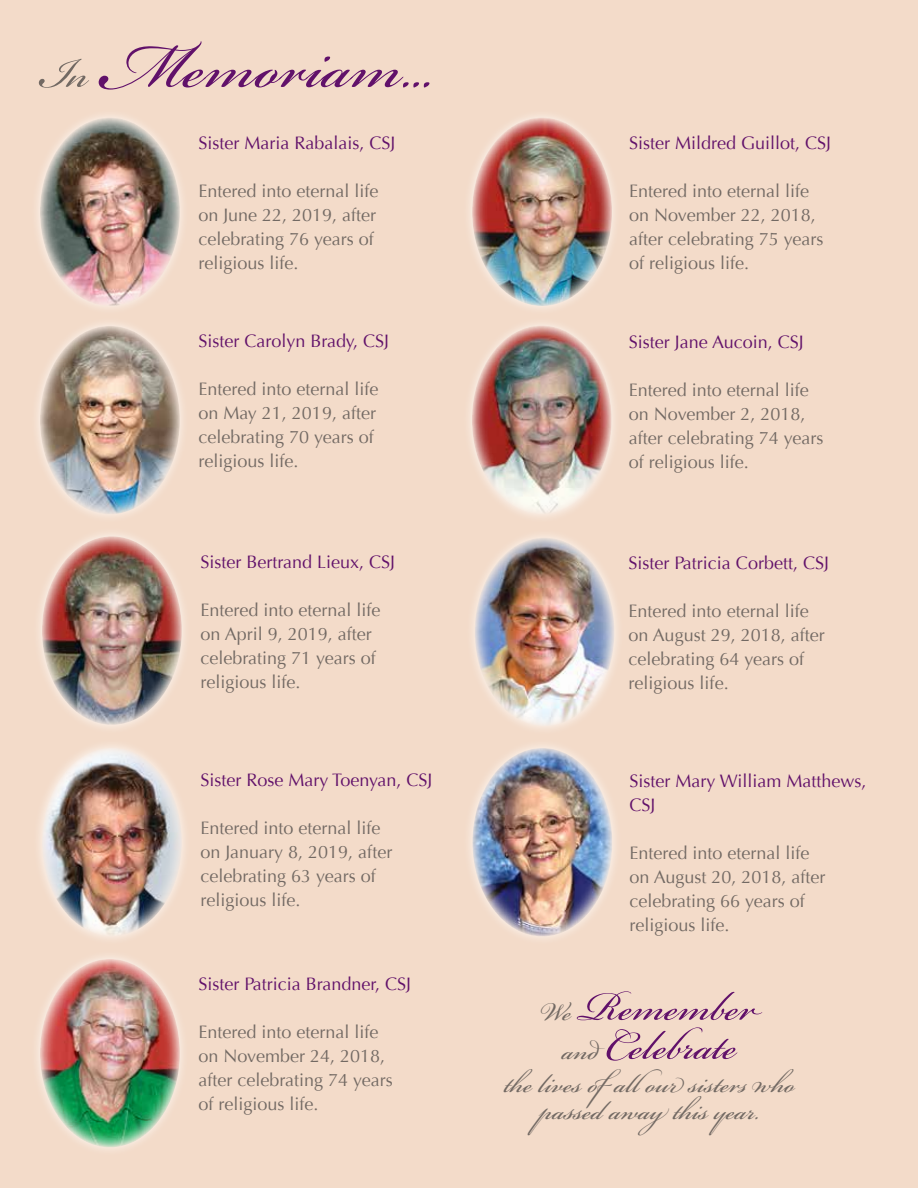
<style>
.page{position:relative;width:918px;height:1188px;background:#f3dbc9}
.page>*{position:absolute;margin:0;border:0;box-sizing:border-box;transform-origin:0 0}
.t1{font:99px "Bickham Script Pro";color:#61116a}
.t2{font:63px "Bickham Script Pro";color:#61116a}
.t3{font:40.5px "Bickham Script Pro";color:#726963}
.t4{font:18px/24px "Optima";color:#726963}
.t5{font:18px/24px "Optima";color:#61116a}
.s1{font-size:64.5px;color:#726963}
.s2{font-size:40.5px;color:#726963}
</style>
<div class="page">
<img style="left:40px;top:118px;width:140px;height:188px">
<img style="left:472px;top:118px;width:140px;height:188px">
<img style="left:472px;top:326px;width:140px;height:188px">
<img style="left:40px;top:326px;width:140px;height:188px">
<img style="left:42px;top:536px;width:140px;height:189px">
<img style="left:42px;top:748px;width:140px;height:188px">
<img style="left:40px;top:959px;width:140px;height:188px">
<img style="left:475px;top:538px;width:139px;height:188px">
<img style="left:472px;top:748px;width:140px;height:188px">
<h1 class="t1" style="left:40px;top:-5px;width:395px"><span class="s1">In</span> Memoriam...</h1>
<p class="t5" style="left:198px;top:131px;width:199px">Sister Maria Rabalais, CSJ</p>
<p class="t4" style="left:198px;top:179px;width:182px">Entered into eternal life on June 22, 2019, after celebrating 76 years of religious life.</p>
<p class="t5" style="left:198px;top:329px;width:192px">Sister Carolyn Brady, CSJ</p>
<p class="t4" style="left:198px;top:377px;width:182px">Entered into eternal life on May 21, 2019, after celebrating 70 years of religious life.</p>
<p class="t5" style="left:200px;top:550px;width:196px">Sister Bertrand Lieux, CSJ</p>
<p class="t4" style="left:200px;top:598px;width:182px">Entered into eternal life on April 9, 2019, after celebrating 71 years of religious life.</p>
<p class="t5" style="left:200px;top:769px;width:234px">Sister Rose Mary Toenyan, CSJ</p>
<p class="t4" style="left:200px;top:817px;width:193px">Entered into eternal life on January 8, 2019, after celebrating 63 years of religious life.</p>
<p class="t5" style="left:198px;top:972px;width:214px">Sister Patricia Brandner, CSJ</p>
<p class="t4" style="left:198px;top:1020px;width:196px">Entered into eternal life on November 24, 2018, after celebrating 74 years of religious life.</p>
<p class="t5" style="left:629px;top:131px;width:204px">Sister Mildred Guillot, CSJ</p>
<p class="t4" style="left:629px;top:179px;width:196px">Entered into eternal life on November 22, 2018, after celebrating 75 years of religious life.</p>
<p class="t5" style="left:629px;top:330px;width:176px">Sister Jane Aucoin, CSJ</p>
<p class="t4" style="left:629px;top:378px;width:196px">Entered into eternal life on November 2, 2018, after celebrating 74 years of religious life.</p>
<p class="t5" style="left:629px;top:551px;width:202px">Sister Patricia Corbett, CSJ</p>
<p class="t4" style="left:629px;top:599px;width:198px">Entered into eternal life on August 29, 2018, after celebrating 64 years of religious life.</p>
<p class="t5" style="left:629px;top:769px;width:239px">Sister Mary William Matthews,<br>CSJ</p>
<p class="t4" style="left:629px;top:841px;width:198px">Entered into eternal life on August 20, 2018, after celebrating 66 years of religious life.</p>
<h2 class="t2" style="left:539px;top:961px;width:223px"><span class="s2">We</span> Remember</h2>
<h2 class="t2" style="left:562px;top:1000px;width:176px"><span class="s2">and</span> Celebrate</h2>
<h3 class="t3" style="left:504px;top:1054px;width:292px">the lives ofallour sisters who</h3>
<h3 class="t3" style="left:540px;top:1081px;width:221px">passed away this year.</h3>
</div>
